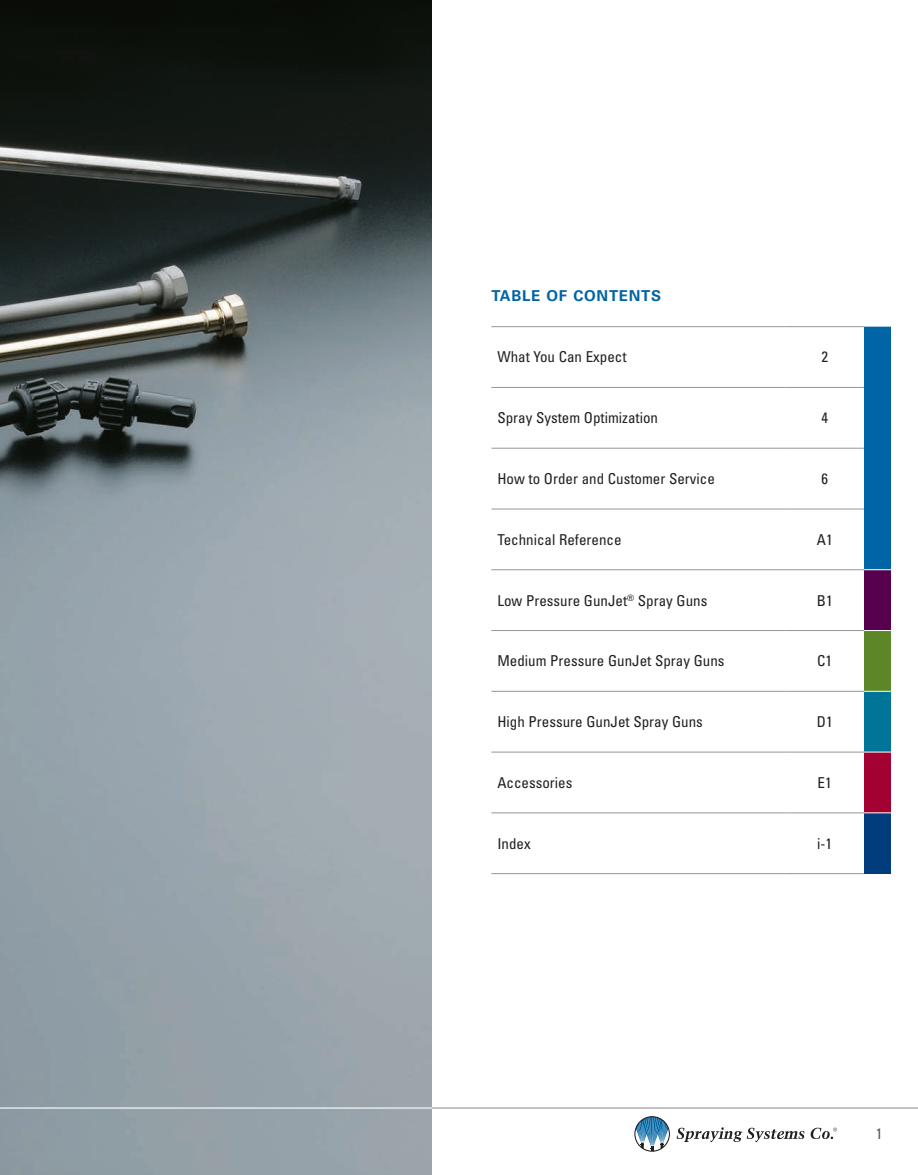
<style>
.page{position:relative;width:918px;height:1175px;background:#fff}
.page>*{position:absolute;margin:0;border:0;box-sizing:border-box;transform-origin:0 0}
.t1{font:condensed 15px "Univers LT Std";color:#231f20}
.t2{font:700 15px "Univers LT Std";letter-spacing:.05em;color:#0065a4}
.t3{font:condensed 15px "Univers LT Std";color:#57585a}
</style>
<div class="page">
<hr style="left:0;top:1107px;width:918px;height:1px;background:#939598">
<svg style="left:634px;top:1116px;width:36px;height:35px"></svg>
<svg style="left:677px;top:1127px;width:127px;height:15px"></svg>
<svg style="left:811px;top:1127px;width:26px;height:12px"></svg>
<img style="left:0;top:0;width:432px;height:1174px">
<div style="left:864px;top:570px;width:27px;height:60px;background:#56004e"></div>
<div style="left:864px;top:630px;width:27px;height:61px;background:#5c8727"></div>
<div style="left:864px;top:691px;width:27px;height:61px;background:#007598"></div>
<div style="left:864px;top:752px;width:27px;height:61px;background:#a40133"></div>
<div style="left:864px;top:813px;width:27px;height:60px;background:#013d7d"></div>
<hr style="left:491px;top:326px;width:294px;height:1px;background:#939598">
<hr style="left:785px;top:326px;width:79px;height:1px;background:#939598">
<hr style="left:491px;top:387px;width:294px;height:1px;background:#939598">
<hr style="left:785px;top:387px;width:79px;height:1px;background:#939598">
<hr style="left:491px;top:448px;width:294px;height:1px;background:#939598">
<hr style="left:785px;top:448px;width:79px;height:1px;background:#939598">
<hr style="left:491px;top:508px;width:294px;height:1px;background:#939598">
<hr style="left:785px;top:508px;width:79px;height:1px;background:#939598">
<hr style="left:491px;top:569px;width:294px;height:1px;background:#939598">
<hr style="left:785px;top:569px;width:79px;height:1px;background:#939598">
<hr style="left:491px;top:630px;width:294px;height:1px;background:#939598">
<hr style="left:785px;top:630px;width:79px;height:1px;background:#939598">
<hr style="left:491px;top:691px;width:294px;height:1px;background:#939598">
<hr style="left:785px;top:691px;width:79px;height:1px;background:#939598">
<hr style="left:491px;top:751px;width:294px;height:1px;background:#939598">
<hr style="left:785px;top:751px;width:79px;height:1px;background:#939598">
<hr style="left:491px;top:812px;width:294px;height:1px;background:#939598">
<hr style="left:785px;top:812px;width:79px;height:1px;background:#939598">
<hr style="left:491px;top:873px;width:294px;height:1px;background:#939598">
<hr style="left:785px;top:873px;width:79px;height:1px;background:#939598">
<div style="left:864px;top:327px;width:27px;height:243px;background:#0065a4"></div>
<svg style="left:864px;top:630px;width:27px;height:1px"></svg>
<svg style="left:864px;top:691px;width:27px;height:1px"></svg>
<svg style="left:864px;top:751px;width:27px;height:1px"></svg>
<svg style="left:864px;top:812px;width:27px;height:1px"></svg>
<hr style="left:0;top:1107px;width:432px;height:1px;background:#fff">
<p class="t2" style="left:491px;top:287px;width:171px">TABLE OF CONTENTS</p>
<p class="t1" style="left:497px;top:347px;width:131px">What You Can Expect</p>
<p class="t1" style="left:821px;top:347px;width:8px">2</p>
<p class="t1" style="left:497px;top:408px;width:162px">Spray System Optimization</p>
<p class="t1" style="left:821px;top:408px;width:8px">4</p>
<p class="t1" style="left:497px;top:469px;width:219px">How to Order and Customer Service</p>
<p class="t1" style="left:821px;top:469px;width:8px">6</p>
<p class="t1" style="left:497px;top:530px;width:126px">Technical Reference</p>
<p class="t1" style="left:817px;top:530px;width:17px">A1</p>
<p class="t1" style="left:497px;top:590px;width:211px">Low Pressure GunJet<sup>®</sup> Spray Guns</p>
<p class="t1" style="left:817px;top:590px;width:17px">B1</p>
<p class="t1" style="left:497px;top:651px;width:229px">Medium Pressure GunJet Spray Guns</p>
<p class="t1" style="left:817px;top:651px;width:16px">C1</p>
<p class="t1" style="left:497px;top:712px;width:207px">High Pressure GunJet Spray Guns</p>
<p class="t1" style="left:817px;top:712px;width:17px">D1</p>
<p class="t1" style="left:497px;top:773px;width:76px">Accessories</p>
<p class="t1" style="left:818px;top:773px;width:16px">E1</p>
<p class="t1" style="left:497px;top:833px;width:35px">Index</p>
<p class="t1" style="left:817px;top:833px;width:16px">i-1</p>
<p class="t3" style="left:876px;top:1123px;width:8px">1</p>
</div>
